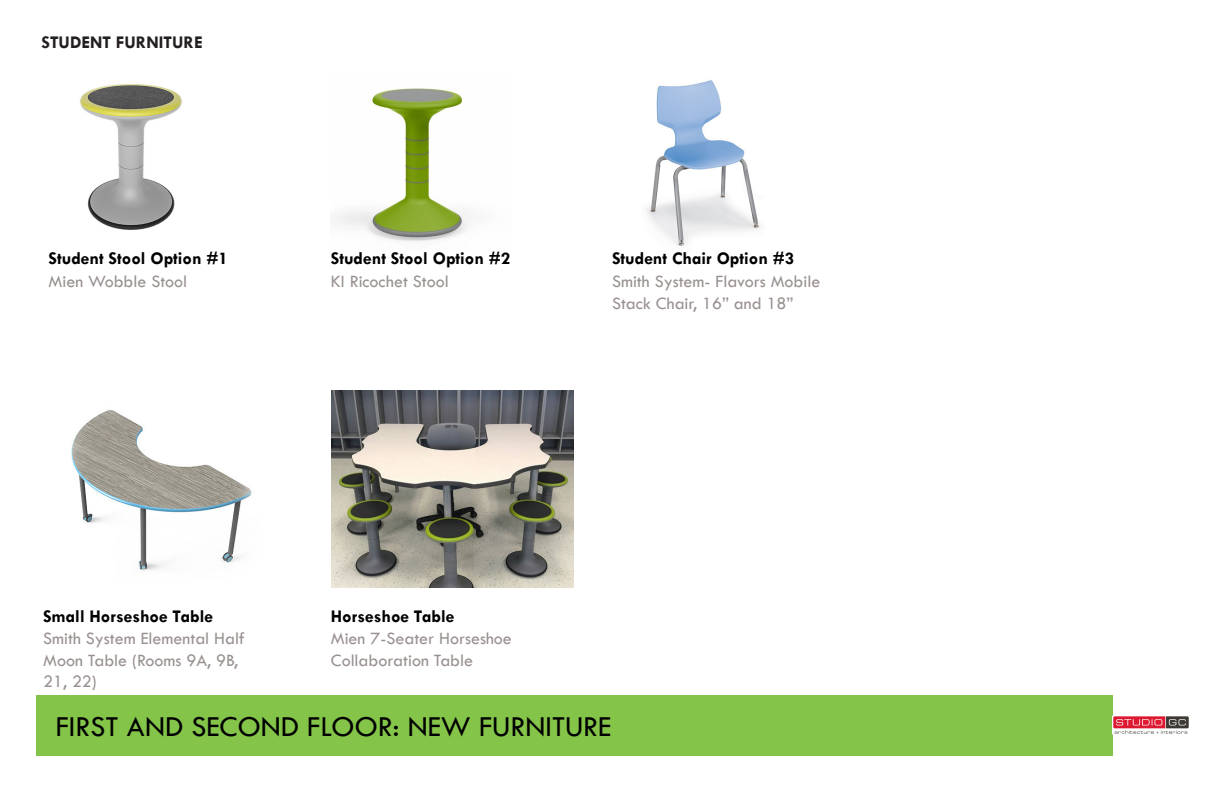
<style>
.page{position:relative;width:1224px;height:792px;background:#fff}
.page>*{position:absolute;margin:0;border:0;box-sizing:border-box;transform-origin:0 0}
.t1{font:30px "Tw Cen";color:#000}
.t2{font:18px/21.6px "Tw Cen";color:#999190}
.t3{font:700 18px "Tw Cen";color:#000}
.t4{font:700 18px "Tw Cen";color:#231f20}
</style>
<div class="page">
<div style="left:36px;top:696px;width:1076px;height:60px;background:#83c449"></div>
<img style="left:1112px;top:715px;width:77px;height:20px">
<img style="left:332px;top:391px;width:242px;height:197px">
<img style="left:80px;top:84px;width:102px;height:146px">
<img style="left:336px;top:88px;width:137px;height:153px">
<img style="left:71px;top:410px;width:181px;height:161px">
<img style="left:646px;top:80px;width:114px;height:166px">
<p class="t4" style="left:41px;top:32px;width:163px">STUDENT FURNITURE</p>
<p class="t3" style="left:49px;top:248px;width:181px">Student Stool Option #1</p>
<p class="t2" style="left:49px;top:271px;width:140px">Mien Wobble Stool</p>
<p class="t3" style="left:331px;top:248px;width:181px">Student Stool Option #2</p>
<p class="t2" style="left:331px;top:271px;width:119px">KI Ricochet Stool</p>
<p class="t3" style="left:612px;top:247px;width:184px">Student Chair Option #3</p>
<p class="t2" style="left:612px;top:270px;width:210px">Smith System- Flavors Mobile<br>Stack Chair, 16” and 18”</p>
<p class="t3" style="left:43px;top:605px;width:172px">Small Horseshoe Table</p>
<p class="t2" style="left:43px;top:628px;width:203px">Smith System Elemental Half<br>Moon Table (Rooms 9A, 9B,<br>21, 22)</p>
<p class="t3" style="left:331px;top:605px;width:125px">Horseshoe Table</p>
<p class="t2" style="left:331px;top:628px;width:183px">Mien 7-Seater Horseshoe<br>Collaboration Table</p>
<p class="t1" style="left:56px;top:709px;width:557px">FIRST AND SECOND FLOOR: NEW FURNITURE</p>
</div>
